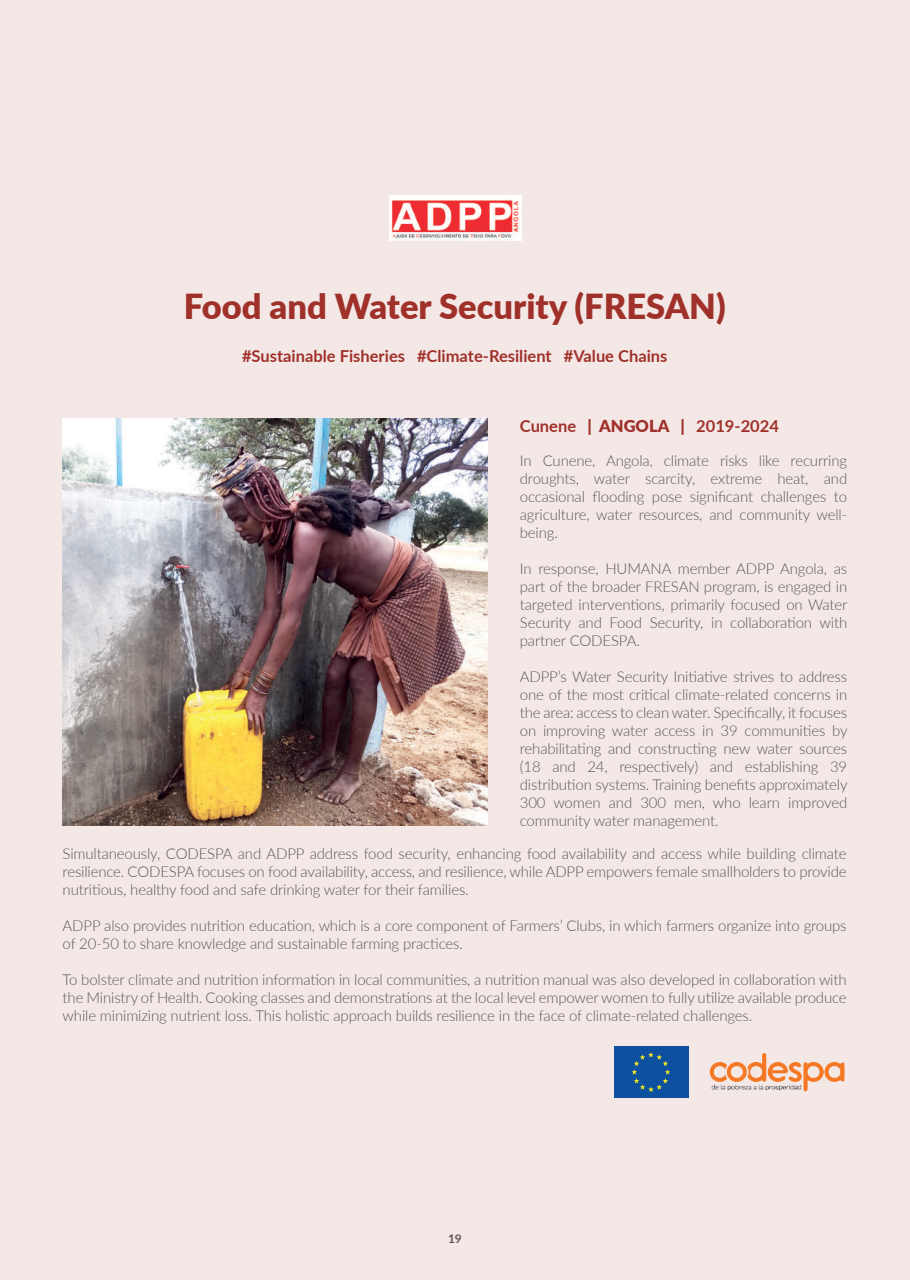
<style>
.page{position:relative;width:910px;height:1280px;background:#f4e8e7}
.page>*{position:absolute;margin:0;border:0;box-sizing:border-box;transform-origin:0 0}
.t1{font:900 34.5px "Lato";color:#a0312a}
.t2{font:700 16.5px "Lato";color:#a0312a}
.t3{font:300 15px/18px "Lato";letter-spacing:-.01em;color:#57585a;text-align:justify}
.t4{font:700 12px "Lato";color:#57585a}
.s1{font-weight:900}
</style>
<div class="page">
<img style="left:390px;top:196px;width:132px;height:44px">
<img style="left:63px;top:419px;width:425px;height:407px">
<img style="left:709px;top:1052px;width:136px;height:40px">
<div style="left:614px;top:1046px;width:74px;height:51px;background:#0d509f"></div>
<svg style="left:632px;top:1052px;width:38px;height:40px"></svg>
<h1 class="t1" style="left:184px;top:280px;width:543px">Food and Water Security (FRESAN)</h1>
<p class="t2" style="left:242px;top:343px;width:427px">#Sustainable Fisheries #Climate-Resilient #Value Chains</p>
<p class="t2" style="left:520px;top:414px;width:261px">Cunene <span class="s1">| ANGOLA |</span> 2019-2024</p>
<p class="t3" style="left:520px;top:451px;width:329px">In Cunene, Angola, climate risks like recurring droughts, water scarcity, extreme heat, and occasional flooding pose significant challenges to agriculture, water resources, and community well&shy;being.</p>
<p class="t3" style="left:520px;top:559px;width:329px">In response, HUMANA member ADPP Angola, as part of the broader FRESAN program, is engaged in targeted interventions, primarily focused on Water Security and Food Security, in collaboration with partner CODESPA.</p>
<p class="t3" style="left:520px;top:667px;width:329px">ADPP’s Water Security Initiative strives to address one of the most critical climate-related concerns in the area: access to clean water. Specifically, it focuses on improving water access in 39 communities by rehabilitating and constructing new water sources (18 and 24, respectively) and establishing 39 distribution systems. Training benefits approximately 300 women and 300 men, who learn improved community water management.</p>
<p class="t3" style="left:63px;top:844px;width:786px">Simultaneously, CODESPA and ADPP address food security, enhancing food availability and access while building climate resilience. CODESPA focuses on food availability, access, and resilience, while ADPP empowers female smallholders to provide nutritious, healthy food and safe drinking water for their families.</p>
<p class="t3" style="left:63px;top:916px;width:786px">ADPP also provides nutrition education, which is a core component of Farmers’ Clubs, in which farmers organize into groups of 20-50 to share knowledge and sustainable farming practices.</p>
<p class="t3" style="left:63px;top:970px;width:786px">To bolster climate and nutrition information in local communities, a nutrition manual was also developed in collaboration with the Ministry of Health. Cooking classes and demonstrations at the local level empower women to fully utilize available produce while minimizing nutrient loss. This holistic approach builds resilience in the face of climate-related challenges.</p>
<p class="t4" style="left:448px;top:1230px;width:15px">19</p>
</div>
